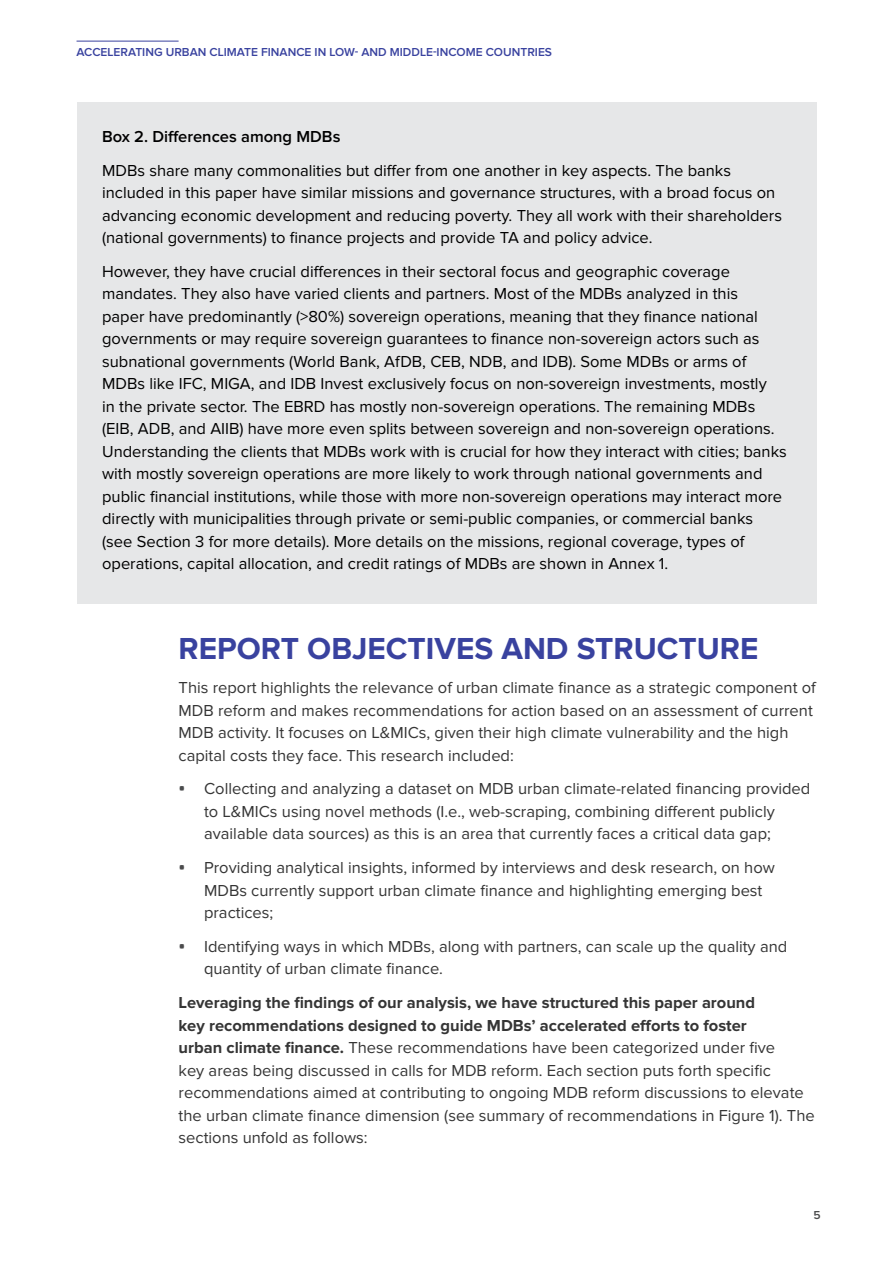
<style>
.page{position:relative;width:893px;height:1263px;background:#fff}
.page>*{position:absolute;margin:0;border:0;box-sizing:border-box;transform-origin:0 0}
.t1{font:700 31.5px "Proxima Nova";color:#39429f}
.Box_Body{font:16.5px/22.5px "Proxima Nova";color:#000}
.Body{font:16.5px/22.5px "Proxima Nova";color:#353535}
.Box_Body-2{font:600 16.5px "Proxima Nova";color:#000}
.t2{font:600 12px "Proxima Nova";color:#39429f}
.t3{font:600 12px "Proxima Nova";color:#4b4c4d}
.s1{font-family:"Whitney";font-weight:500;color:#4b4c4d}
.s2{font-weight:700}
</style>
<div class="page">
<hr style="left:77px;top:41px;width:102px;height:1px;background:#39429f">
<div style="left:77px;top:102px;width:739px;height:501px;background:#e6e7e8"></div>
<p class="t2" style="left:77px;top:47px;width:477px">ACCELERATING URBAN CLIMATE FINANCE IN LOW- AND MIDDLE-INCOME COUNTRIES</p>
<p class="Box_Body-2" style="left:102px;top:129px;width:240px">Box 2. Differences among MDBs</p>
<p class="Box_Body" style="left:102px;top:159px;width:681px">MDBs share many commonalities but differ from one another in key aspects. The banks included in this paper have similar missions and governance structures, with a broad focus on advancing economic development and reducing poverty. They all work with their shareholders (national governments) to finance projects and provide TA and policy advice.</p>
<p class="Box_Body" style="left:102px;top:260px;width:686px">However, they have crucial differences in their sectoral focus and geographic coverage mandates. They also have varied clients and partners. Most of the MDBs analyzed in this<br>paper have predominantly (&gt;80%) sovereign operations, meaning that they finance national governments or may require sovereign guarantees to finance non-sovereign actors such as subnational governments (World Bank, AfDB, CEB, NDB, and IDB). Some MDBs or arms of MDBs like IFC, MIGA, and IDB Invest exclusively focus on non-sovereign investments, mostly<br>in the private sector. The EBRD has mostly non-sovereign operations. The remaining MDBs (EIB, ADB, and AIIB) have more even splits between sovereign and non-sovereign operations.<br>Understanding the clients that MDBs work with is crucial for how they interact with cities; banks with mostly sovereign operations are more likely to work through national governments and public financial institutions, while those with more non-sovereign operations may interact more directly with municipalities through private or semi-public companies, or commercial banks (see Section 3 for more details). More details on the missions, regional coverage, types of operations, capital allocation, and credit ratings of MDBs are shown in Annex 1.</p>
<h2 class="t1" style="left:179px;top:631px;width:581px">REPORT OBJECTIVES AND STRUCTURE</h2>
<p class="Body" style="left:179px;top:677px;width:639px">This report highlights the relevance of urban climate finance as a strategic component of MDB reform and makes recommendations for action based on an assessment of current MDB activity. It focuses on L&amp;MICs, given their high climate vulnerability and the high capital costs they face. This research included:</p>
<p class="Body" style="left:204px;top:778px;width:608px;text-indent:-26px"><span class="s1">•</span> Collecting and analyzing a dataset on MDB urban climate-related financing provided to L&amp;MICs using novel methods (I.e., web-scraping, combining different publicly available data sources) as this is an area that currently faces a critical data gap;</p>
<p class="Body" style="left:204px;top:857px;width:572px;text-indent:-26px"><span class="s1">•</span> Providing analytical insights, informed by interviews and desk research, on how<br>MDBs currently support urban climate finance and highlighting emerging best practices;</p>
<p class="Body" style="left:204px;top:935px;width:585px;text-indent:-26px"><span class="s1">•</span> Identifying ways in which MDBs, along with partners, can scale up the quality and quantity of urban climate finance.</p>
<p class="Body" style="left:179px;top:992px;width:638px"><span class="s2">Leveraging the findings of our analysis, we have structured this paper around<br>key recommendations designed to guide MDBs’ accelerated efforts to foster<br>urban climate finance.</span> These recommendations have been categorized under five<br>key areas being discussed in calls for MDB reform. Each section puts forth specific recommendations aimed at contributing to ongoing MDB reform discussions to elevate the urban climate finance dimension (see summary of recommendations in Figure 1). The sections unfold as follows:</p>
<p class="t3" style="left:813px;top:1209px;width:9px">5</p>
</div>
